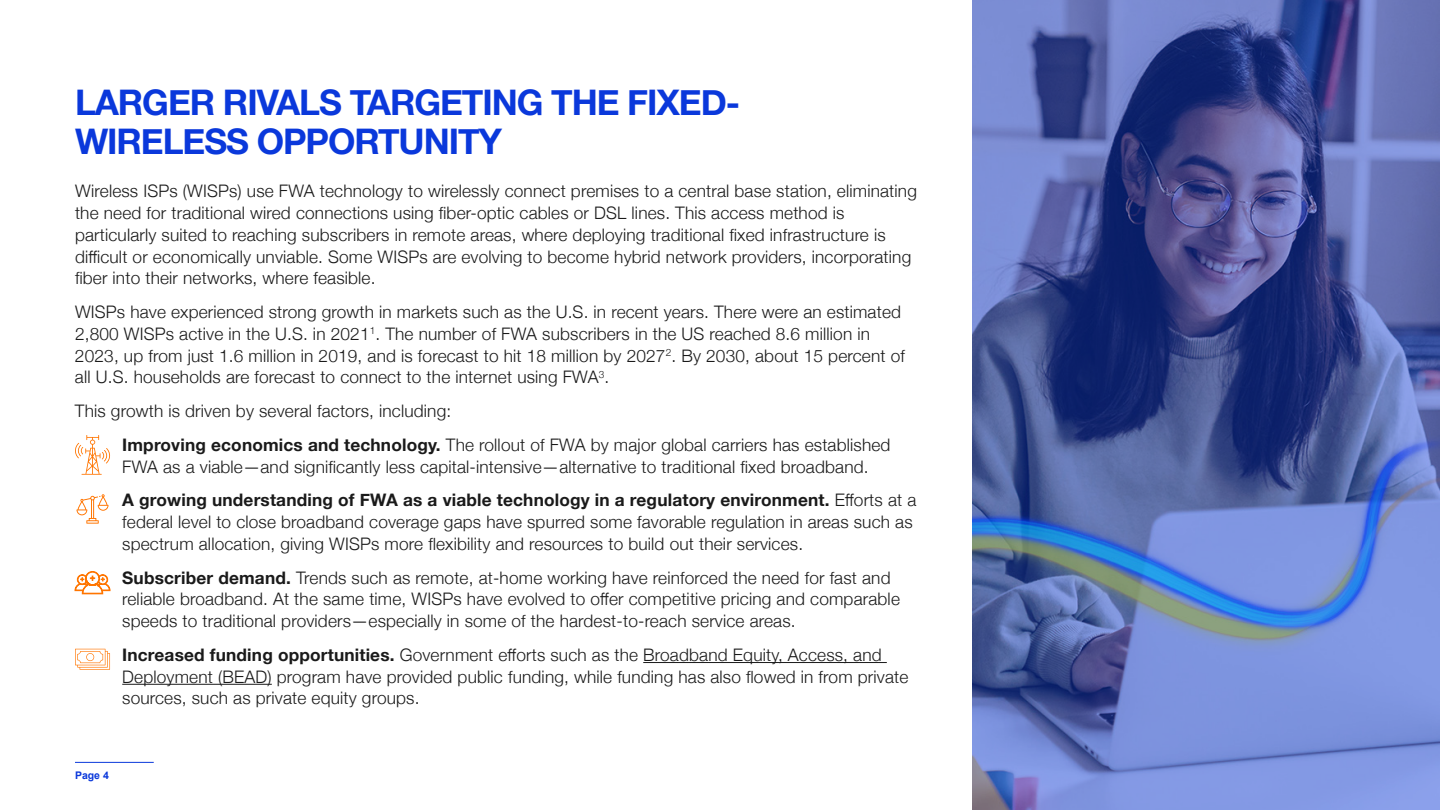
<style>
.page{position:relative;width:1440px;height:810px;background:#fff}
.page>*{position:absolute;margin:0;border:0;box-sizing:border-box;transform-origin:0 0}
.t1{font:700 35.25px/39px "Helvetica Neue";letter-spacing:-.03em;color:#0a38db}
.t2{font:300 17.25px/21.8px "Helvetica Neue";letter-spacing:.01em;color:#1a1a1a}
.t3{font:700 10.5px "Arial";color:#0a38db}
.s1{font-weight:700}
</style>
<div class="page">
<hr style="left:75px;top:762px;width:79px;height:1px;background:#0a38db">
<hr style="left:643px;top:662px;width:244px;height:1px;background:#1a1a1a">
<hr style="left:122px;top:684px;width:150px;height:1px;background:#1a1a1a">
<img style="left:972px;top:0;width:468px;height:810px">
<svg style="left:75px;top:649px;width:35px;height:21px"></svg>
<svg style="left:75px;top:435px;width:35px;height:40px"></svg>
<svg style="left:77px;top:494px;width:32px;height:30px"></svg>
<svg style="left:75px;top:571px;width:35px;height:23px"></svg>
<h1 class="t1" style="left:75px;top:84px;width:667px">LARGER RIVALS TARGETING THE FIXED-<br>WIRELESS OPPORTUNITY</h1>
<p class="t2" style="left:75px;top:179px;width:843px">Wireless ISPs (WISPs) use FWA technology to wirelessly connect premises to a central base station, eliminating the need for traditional wired connections using fiber-optic cables or DSL lines. This access method is particularly suited to reaching subscribers in remote areas, where deploying traditional fixed infrastructure is difficult or economically unviable. Some WISPs are evolving to become hybrid network providers, incorporating fiber into their networks, where feasible.</p>
<p class="t2" style="left:75px;top:300px;width:831px">WISPs have experienced strong growth in markets such as the U.S. in recent years. There were an estimated 2,800 WISPs active in the U.S. in 2021<sup>1</sup>. The number of FWA subscribers in the US reached 8.6 million in 2023, up from just 1.6 million in 2019, and is forecast to hit 18 million by 2027<sup>2</sup>. By 2030, about 15 percent of all U.S. households are forecast to connect to the internet using FWA<sup>3</sup>.</p>
<p class="t2" style="left:122px;top:393px;width:770px;line-height:33.8px;text-indent:-47px">This growth is driven by several factors, including:<br><span class="s1">Improving economics and technology.</span> The rollout of FWA by major global carriers has established</p>
<p class="t2" style="left:122px;top:448px;width:796px;line-height:33.8px">FWA as a viable—and significantly less capital-intensive—alternative to traditional fixed broadband.<br><span class="s1">A growing understanding of FWA as a viable technology in a regulatory environment.</span> Efforts at a</p>
<p class="t2" style="left:122px;top:510px;width:792px">federal level to close broadband coverage gaps have spurred some favorable regulation in areas such as spectrum allocation, giving WISPs more flexibility and resources to build out their services.</p>
<p class="t2" style="left:122px;top:565px;width:779px"><span class="s1">Subscriber demand.</span> Trends such as remote, at-home working have reinforced the need for fast and reliable broadband. At the same time, WISPs have evolved to offer competitive pricing and comparable speeds to traditional providers—especially in some of the hardest-to-reach service areas.</p>
<p class="t2" style="left:122px;top:643px;width:788px"><span class="s1">Increased funding opportunities.</span> Government efforts such as the Broadband Equity, Access, and<br>Deployment (BEAD) program have provided public funding, while funding has also flowed in from private sources, such as private equity groups.</p>
<p class="t3" style="left:75px;top:769px;width:35px">Page 4</p>
</div>
